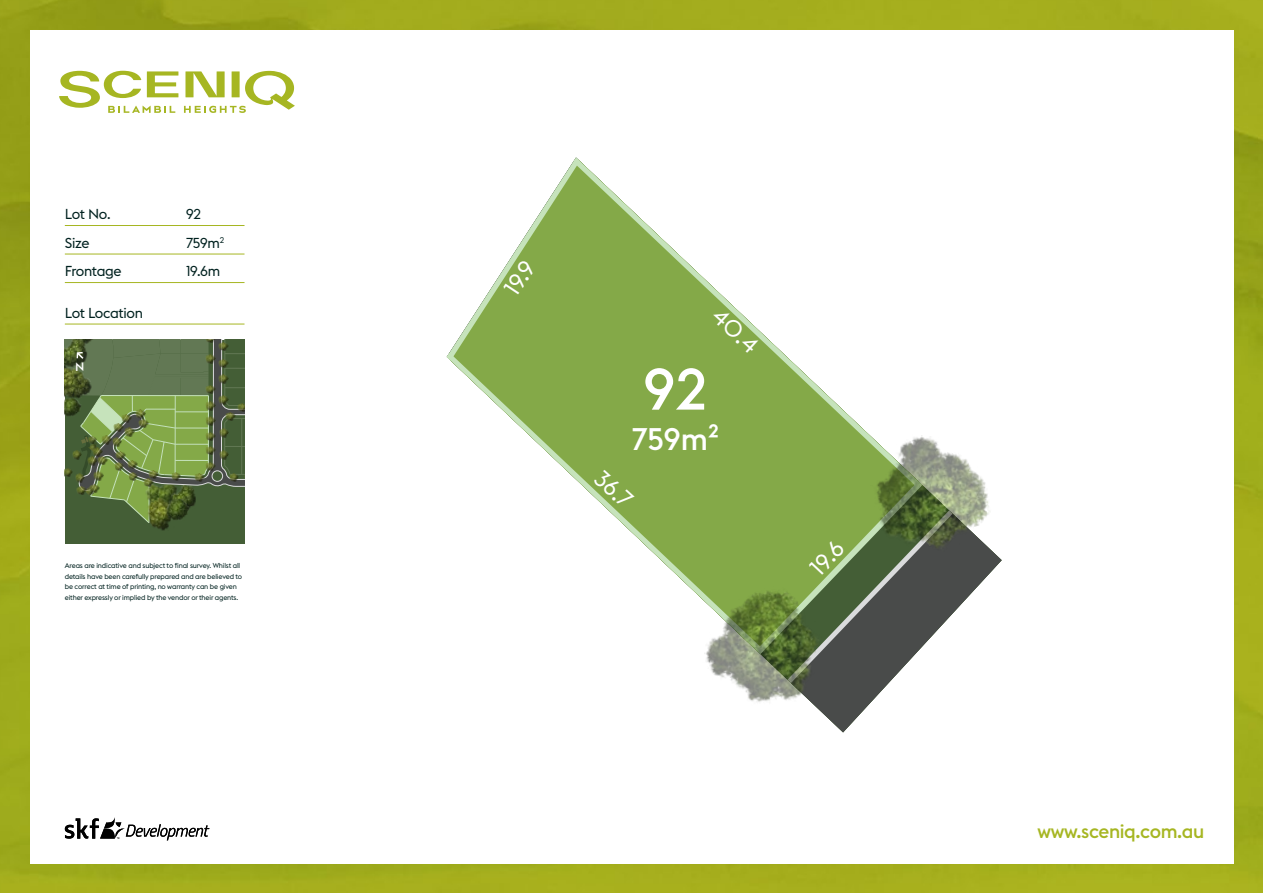
<style>
.page{position:relative;width:1263px;height:893px;background:#fff}
.page>*{position:absolute;margin:0;border:0;box-sizing:border-box;transform-origin:0 0}
.t1{font:500 57.75px "Euclid Flex";color:#fff}
.t2{font:500 30.9px "Euclid Flex";color:#fff}
.t3{font:23.1px "Euclid Flex";color:#fff}
.t4{font:500 19.2px "Euclid Flex";letter-spacing:-.02em;color:#a6b622}
.t5{font:14.25px "Euclid Flex";letter-spacing:-.02em;color:#00211f}
.t6{font:500 12px "Euclid Flex";color:#fff}
.t7{font:7.05px/10.5px "Euclid Flex";letter-spacing:-.02em;color:#00211f}
</style>
<div class="page">
<img style="left:0;top:0;width:1263px;height:893px">
<div style="left:30px;top:30px;width:1203px;height:833px;background:#fff"></div>
<svg style="left:59px;top:71px;width:119px;height:42px"></svg>
<svg style="left:184px;top:71px;width:111px;height:42px"></svg>
<svg style="left:65px;top:817px;width:144px;height:23px"></svg>
<div style="left:65px;top:340px;width:179px;height:204px;background:#445e36"></div>
<img style="left:151px;top:523px;width:18px;height:7px">
<hr style="left:65px;top:225px;width:179px;height:1px;background:#a6b622">
<hr style="left:65px;top:254px;width:179px;height:1px;background:#a6b622">
<hr style="left:65px;top:282px;width:179px;height:1px;background:#a6b622">
<hr style="left:65px;top:324px;width:179px;height:1px;background:#a6b622">
<svg style="left:447px;top:157px;width:555px;height:575px"></svg>
<img style="left:863px;top:429px;width:136px;height:129px">
<img style="left:696px;top:575px;width:134px;height:142px">
<svg style="left:65px;top:340px;width:179px;height:183px"></svg>
<h3 class="t5" style="left:65px;top:206px;width:47px">Lot No.</h3>
<h3 class="t5" style="left:186px;top:206px;width:17px">92</h3>
<h3 class="t5" style="left:65px;top:234px;width:26px">Size</h3>
<h3 class="t5" style="left:186px;top:234px;width:40px">759m<sup>2</sup></h3>
<h3 class="t5" style="left:65px;top:263px;width:58px">Frontage</h3>
<h3 class="t5" style="left:186px;top:263px;width:36px">19.6m</h3>
<h3 class="t5" style="left:65px;top:304px;width:80px">Lot Location</h3>
<h3 class="t6" style="left:75px;top:360px;width:11px">N</h3>
<p class="t7" style="left:65px;top:561px;width:179px">Areas are indicative and subject to final survey. Whilst all details have been carefully prepared and are believed to be correct at time of printing, no warranty can be given either expressly or implied by the vendor or their agents.</p>
<h3 class="t3" style="left:499px;top:285px;width:38px;rotate:-56deg">19.9</h3>
<h3 class="t3" style="left:724px;top:303px;width:55px;rotate:42deg">40 .4</h3>
<h1 class="t1" style="left:643px;top:356px;width:65px">92</h1>
<h2 class="t2" style="left:632px;top:422px;width:89px">759m²</h2>
<h3 class="t3" style="left:607px;top:465px;width:44px;rotate:42deg">36.7</h3>
<h3 class="t3" style="left:804px;top:562px;width:39px;rotate:-47deg">19.6</h3>
<h3 class="t4" style="left:1037px;top:820px;width:168px">www.sceniq.com.au</h3>
</div>
